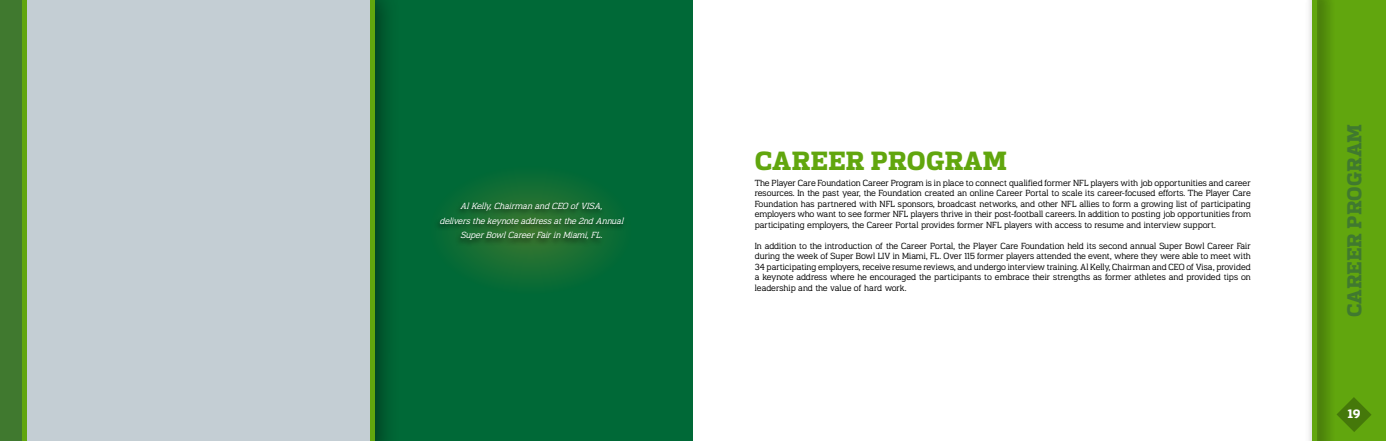
<style>
.page{position:relative;width:1386px;height:441px;background:#fff}
.page>*{position:absolute;margin:0;border:0;box-sizing:border-box;transform-origin:0 0}
.t1{font:700 26.25px "Endzone Slab";color:#61a60e}
.t2{font:700 20.12px "Endzone Slab";color:#40792f}
.t3{font:700 12.25px "Endzone Slab";color:#fff}
.t4{font:300 8.75px/10.5px "Endzone";color:#000;text-align:justify}
.t5{font:italic 300 8.75px/14.9px "Endzone";color:#fff;text-align:center}
</style>
<div class="page">
<div style="left:401px;top:0;width:292px;height:441px;background:#006937"></div>
<div style="left:0;top:0;width:401px;height:441px;background:#000;opacity:.5"></div>
<div style="left:26px;top:0;width:344px;height:441px;background:#c4ced4"></div>
<svg style="left:429px;top:166px;width:202px;height:128px;background:#0f6c34"></svg>
<div style="left:0;top:0;width:24px;height:441px;background:#40792f"></div>
<div style="left:370px;top:0;width:5px;height:441px;background:#61a60e"></div>
<hr style="left:22px;top:0;width:4px;height:441px;background:#61a60e">
<div style="left:1317px;top:0;width:69px;height:441px;background:#61a60e"></div>
<div style="left:1305px;top:0;width:30px;height:441px;background:#000;opacity:.75"></div>
<div style="left:1312px;top:0;width:5px;height:441px;background:#61a60e"></div>
<div style="left:434px;top:200px;width:193px;height:47px;background:#000;opacity:.6"></div>
<svg style="left:1337px;top:397px;width:35px;height:35px"></svg>
<p class="t5" style="left:439px;top:198px;width:188px">AlKelly,Chairman and CEO ofVISA, deliversthekeynoteaddressatthe2nd Annual<br>SuperBowlCareerFairin Miami,FL.</p>
<h1 class="t1" style="left:755px;top:146px;width:254px">CAREER PROGRAM</h1>
<p class="t4" style="left:755px;top:177px;width:498px">The Player Care Foundation Career Program is in place to connect qualified former NFL players with job opportunities and career resources. In the past year, the Foundation created an online Career Portal to scale its career-focused efforts. The Player Care Foundation has partnered with NFL sponsors, broadcast networks, and other NFL allies to form a growing list of participating employers who want to see former NFL players thrive in their post-football careers. In addition to posting job opportunities from participating employers, the Career Portal provides former NFL players with access to resume and interview support.</p>
<p class="t4" style="left:755px;top:240px;width:498px">In addition to the introduction of the Career Portal, the Player Care Foundation held its second annual Super Bowl Career Fair during the week of Super Bowl LIV in Miami, FL. Over 115 former players attended the event, where they were able to meet with 34 participating employers, receive resume reviews, and undergo interview training. Al Kelly, Chairman and CEO of Visa, provided a keynote address where he encouraged the participants to embrace their strengths as former athletes and provided tips on leadership and the value of hard work.</p>
<h2 class="t2" style="left:1343px;top:317px;width:195px;rotate:-90deg">CAREER PROGRAM</h2>
<h3 class="t3" style="left:1347px;top:407px;width:15px">19</h3>
</div>
